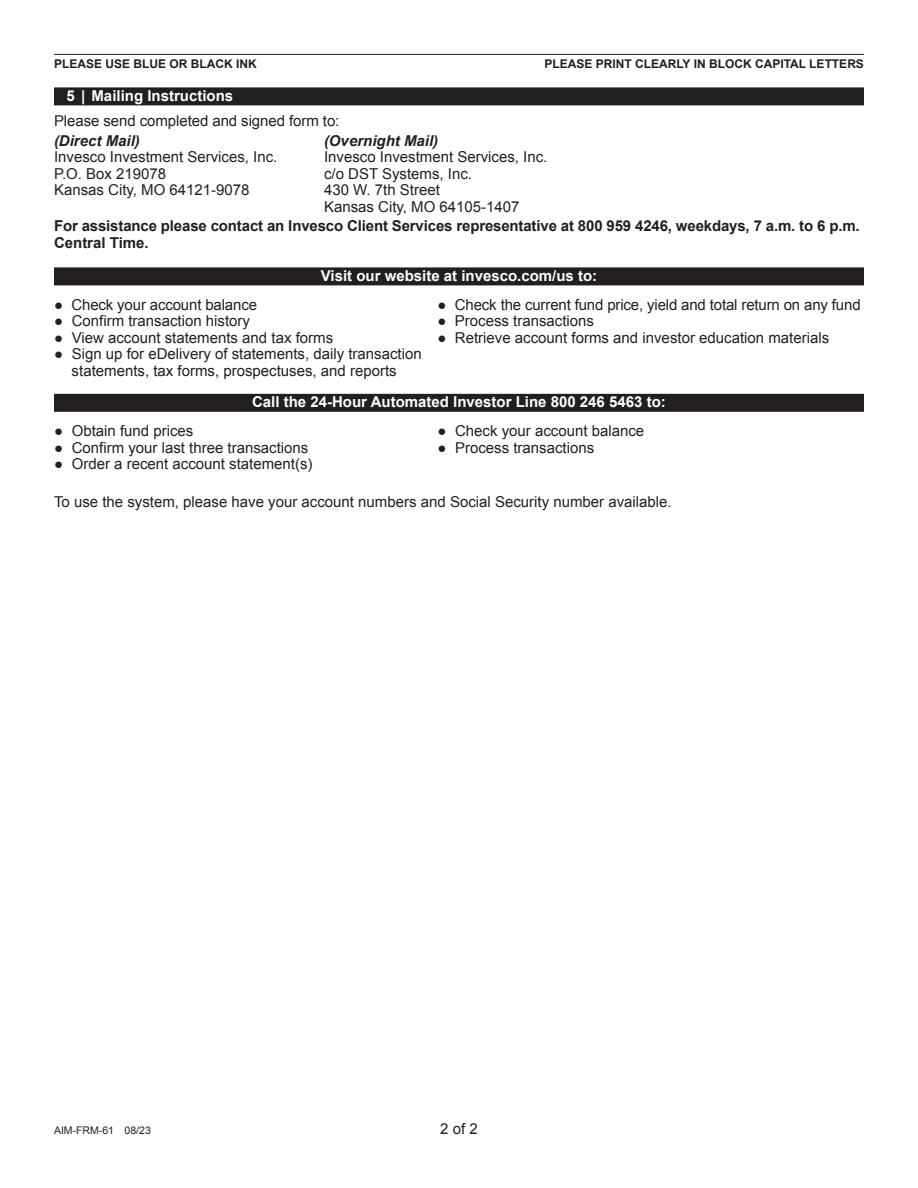
<style>
.page{position:relative;width:918px;height:1188px;background:#fff}
.page>*{position:absolute;margin:0;border:0;box-sizing:border-box;transform-origin:0 0}
.body_10_11{font:15px/16.5px "Arial";color:#231f20;text-align:center}
.body_10_11-2{font:700 15px/16.5px "Arial";letter-spacing:-.01em;color:#231f20}
.reversed_header{font:700 15px "Arial";color:#fff}
.t1{font:italic 700 15px "Arial";color:#231f20}
.t2{font:700 12px "Arial";color:#231f20}
.t3{font:10.5px "Arial";color:#231f20}
</style>
<div class="page">
<div style="left:54px;top:87px;width:810px;height:18px;background:#231f20"></div>
<div style="left:54px;top:267px;width:810px;height:18px;background:#231f20"></div>
<div style="left:54px;top:394px;width:810px;height:18px;background:#231f20"></div>
<hr style="left:54px;top:54px;width:810px;height:1px;background:#231f20">
<p class="t2" style="left:54px;top:56px;width:204px">PLEASE USE BLUE OR BLACK INK</p>
<p class="t2" style="left:544px;top:56px;width:321px">PLEASE PRINT CLEARLY IN BLOCK CAPITAL LETTERS</p>
<p class="reversed_header" style="left:67px;top:86px;width:168px">5 | Mailing Instructions</p>
<p class="body_10_11" style="left:54px;top:113px;width:287px">Please send completed and signed form to:</p>
<p class="t1" style="left:54px;top:131px;width:87px">(Direct Mail)</p>
<p class="t1" style="left:324px;top:131px;width:116px">(Overnight Mail)</p>
<p class="body_10_11" style="left:54px;top:149px;width:225px">Invesco Investment Services, Inc.</p>
<p class="body_10_11" style="left:324px;top:149px;width:225px">Invesco Investment Services, Inc.</p>
<p class="body_10_11" style="left:54px;top:166px;width:114px">P.O. Box 219078</p>
<p class="body_10_11" style="left:324px;top:166px;width:150px">c/o DST Systems, Inc.</p>
<p class="body_10_11" style="left:54px;top:182px;width:197px">Kansas City, MO 64121-9078</p>
<p class="body_10_11" style="left:324px;top:182px;width:117px">430 W. 7th Street</p>
<p class="body_10_11" style="left:324px;top:199px;width:197px">Kansas City, MO 64105-1407</p>
<p class="body_10_11-2" style="left:54px;top:218px;width:807px">For assistance please contact an Invesco Client Services representative at 800 959 4246, weekdays, 7 a.m. to 6 p.m.<br>Central Time.</p>
<p class="reversed_header" style="left:321px;top:266px;width:278px">Visit our website at invesco.com/us to:</p>
<p class="body_10_11" style="left:54px;top:296px;width:205px">● Check your account balance</p>
<p class="body_10_11" style="left:54px;top:313px;width:198px">● Confirm transaction history</p>
<p class="body_10_11" style="left:54px;top:329px;width:281px">● View account statements and tax forms</p>
<p class="body_10_11" style="left:54px;top:346px;width:369px">● Sign up for eDelivery of statements, daily transaction statements, tax forms, prospectuses, and reports</p>
<p class="body_10_11" style="left:437px;top:296px;width:425px">● Check the current fund price, yield and total return on any fund</p>
<p class="body_10_11" style="left:437px;top:313px;width:158px">● Process transactions</p>
<p class="body_10_11" style="left:437px;top:329px;width:393px">● Retrieve account forms and investor education materials</p>
<p class="reversed_header" style="left:252px;top:392px;width:415px">Call the 24-Hour Automated Investor Line 800 246 5463 to:</p>
<p class="body_10_11" style="left:54px;top:423px;width:141px">● Obtain fund prices</p>
<p class="body_10_11" style="left:54px;top:439px;width:256px">● Confirm your last three transactions</p>
<p class="body_10_11" style="left:54px;top:456px;width:260px">● Order a recent account statement(s)</p>
<p class="body_10_11" style="left:437px;top:423px;width:208px">● Check your account balance</p>
<p class="body_10_11" style="left:437px;top:439px;width:158px">● Process transactions</p>
<p class="body_10_11" style="left:54px;top:493px;width:619px">To use the system, please have your account numbers and Social Security number available.</p>
<p class="t3" style="left:54px;top:1123px;width:98px">AIM-FRM-61 08/23</p>
<p class="body_10_11" style="left:440px;top:1121px;width:39px">2 of 2</p>
</div>
